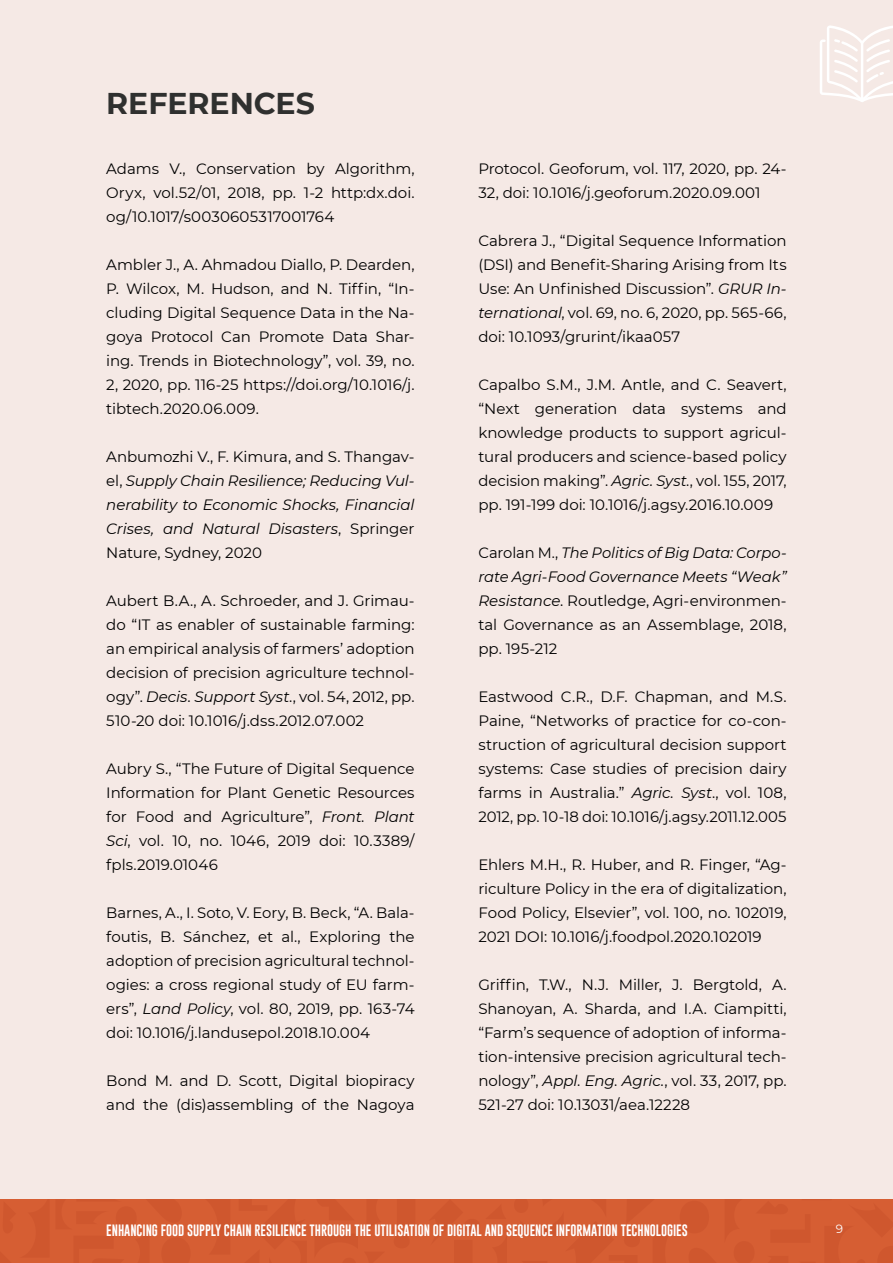
<style>
.page{position:relative;width:893px;height:1263px;background:#f5e9e5}
.page>*{position:absolute;margin:0;border:0;box-sizing:border-box;transform-origin:0 0}
.t1{font:700 30px "Montserrat";letter-spacing:-.005em;color:#2f302f}
.t2{font:15px/24px "Montserrat";color:#000;text-align:justify}
.t3{font:italic 15px/24px "Montserrat";letter-spacing:-.005em;color:#000;text-align:justify}
.t4{font:12px "Gobold";letter-spacing:-.005em;color:#fff}
.t5{font:12px "Montserrat";color:#fff}
.s1{font-style:normal}
.s2{font-style:italic}
</style>
<div class="page">
<div style="left:0;top:1199px;width:893px;height:64px;background:#d65e33"></div>
<svg style="left:820px;top:25px;width:73px;height:77px"></svg>
<h1 class="t1" style="left:106px;top:82px;width:210px">REFERENCES</h1>
<p class="t2" style="left:106px;top:156px;width:310px">Adams V., Conservation by Algorithm, Oryx, vol.52/01, 2018, pp. 1-2 http:dx.doi. og/10.1017/s0030605317001764</p>
<p class="t2" style="left:106px;top:252px;width:310px">Ambler J., A. Ahmadou Diallo, P. Dearden, P. Wilcox, M. Hudson, and N. Tiffin, “In&shy;cluding Digital Sequence Data in the Na&shy;goya Protocol Can Promote Data Shar&shy;ing. Trends in Biotechnology”, vol. 39, no.<br>2, 2020, pp. 116-25 https://doi.org/10.1016/j. tibtech.2020.06.009.</p>
<p class="t3" style="left:106px;top:444px;width:310px"><span class="s1">Anbumozhi V., F. Kimura, and S. Thangav&shy;el,</span> Supply Chain Resilience; Reducing Vul&shy;nerability to Economic Shocks, Financial Crises, and Natural Disasters<span class="s1">, Springer Nature, Sydney, 2020</span></p>
<p class="t2" style="left:106px;top:588px;width:310px">Aubert B.A., A. Schroeder, and J. Grimau&shy;do “IT as enabler of sustainable farming: an empirical analysis of farmers’ adoption decision of precision agriculture technol&shy;ogy”. <span class="s2">Decis. Support Syst.</span>, vol. 54, 2012, pp.<br>510-20 doi: 10.1016/j.dss.2012.07.002</p>
<p class="t2" style="left:106px;top:756px;width:310px">Aubry S., “The Future of Digital Sequence Information for Plant Genetic Resources for Food and Agriculture”, <span class="s2">Front. Plant Sci</span>, vol. 10, no. 1046, 2019 doi: 10.3389/ fpls.2019.01046</p>
<p class="t2" style="left:106px;top:900px;width:310px">Barnes, A., I. Soto, V. Eory, B. Beck, “A. Bala&shy;foutis, B. Sánchez, et al., Exploring the adoption of precision agricultural technol&shy;ogies: a cross regional study of EU farm&shy;ers”, <span class="s2">Land Policy</span>, vol. 80, 2019, pp. 163-74 doi: 10.1016/j.landusepol.2018.10.004</p>
<p class="t2" style="left:106px;top:1068px;width:310px">Bond M. and D. Scott, Digital biopiracy and the (dis)assembling of the Nagoya</p>
<p class="t2" style="left:478px;top:156px;width:310px">Protocol. Geoforum, vol. 117, 2020, pp. 24-<br>32, doi: 10.1016/j.geoforum.2020.09.001</p>
<p class="t2" style="left:478px;top:228px;width:310px">Cabrera J., “Digital Sequence Information (DSI) and Benefit-Sharing Arising from Its Use: An Unfinished Discussion”. <span class="s2">GRUR In&shy;ternational</span>, vol. 69, no. 6, 2020, pp. 565-66, doi: 10.1093/grurint/ikaa057</p>
<p class="t2" style="left:478px;top:372px;width:310px">Capalbo S.M., J.M. Antle, and C. Seavert, “Next generation data systems and knowledge products to support agricul&shy;tural producers and science-based policy decision making”. <span class="s2">Agric. Syst.</span>, vol. 155, 2017, pp. 191-199 doi: 10.1016/j.agsy.2016.10.009</p>
<p class="t2" style="left:478px;top:540px;width:310px">Carolan M., <span class="s2">The Politics of Big Data: Corpo&shy;rate Agri-Food Governance Meets “Weak” Resistance</span>. Routledge, Agri-environmen&shy;tal Governance as an Assemblage, 2018, pp. 195-212</p>
<p class="t2" style="left:478px;top:684px;width:310px">Eastwood C.R., D.F. Chapman, and M.S.<br>Paine, “Networks of practice for co-con&shy;struction of agricultural decision support systems: Case studies of precision dairy farms in Australia.” <span class="s2">Agric. Syst</span>., vol. 108, 2012, pp. 10-18 doi: 10.1016/j.agsy.2011.12.005</p>
<p class="t2" style="left:478px;top:852px;width:310px">Ehlers M.H., R. Huber, and R. Finger, “Ag&shy;riculture Policy in the era of digitalization, Food Policy, Elsevier”, vol. 100, no. 102019, 2021 DOI: 10.1016/j.foodpol.2020.102019</p>
<p class="t2" style="left:478px;top:972px;width:310px">Griffin, T.W., N.J. Miller, J. Bergtold, A.<br>Shanoyan, A. Sharda, and I.A. Ciampitti, “Farm’s sequence of adoption of informa&shy;tion-intensive precision agricultural tech&shy;nology”, <span class="s2">Appl. Eng. Agric.</span>, vol. 33, 2017, pp.<br>521-27 doi: 10.13031/aea.12228</p>
<p class="t4" style="left:106px;top:1223px;width:583px">ENHANCING FOOD SUPPLY CHAIN RESILIENCE THROUGH THE UTILISATION OF DIGITAL AND SEQUENCE INFORMATION TECHNOLOGIES</p>
<p class="t5" style="left:836px;top:1221px;width:9px">9</p>
</div>
